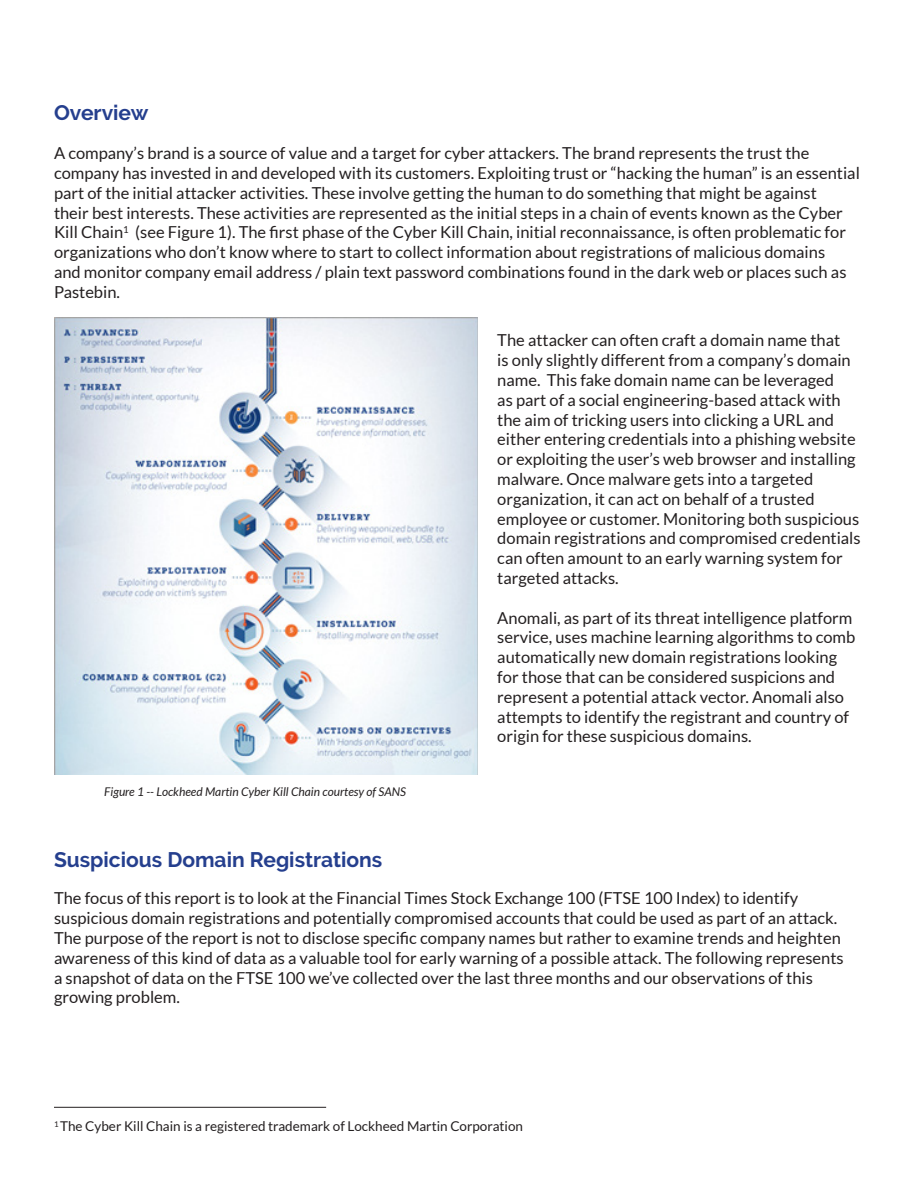
<style>
.page{position:relative;width:918px;height:1188px;background:#fff}
.page>*{position:absolute;margin:0;border:0;box-sizing:border-box;transform-origin:0 0}
.t1{font:700 21px "Raleway";color:#253f8e}
.t2{font:16.5px/19.8px "Lato";color:#231f20}
.t3{font:13.5px "Lato";color:#231f20}
.t4{font:italic 12px "Lato";color:#231f20}
</style>
<div class="page">
<img style="left:54px;top:318px;width:423px;height:457px">
<hr style="left:54px;top:1107px;width:272px;height:1px;background:#231f20">
<p class="t1" style="left:54px;top:100px;width:96px">Overview</p>
<p class="t2" style="left:54px;top:143px;width:807px">A company’s brand is a source of value and a target for cyber attackers. The brand represents the trust the company has invested in and developed with its customers. Exploiting trust or “hacking the human” is an essential part of the initial attacker activities. These involve getting the human to do something that might be against<br>their best interests. These activities are represented as the initial steps in a chain of events known as the Cyber Kill Chain<sup>1</sup> (see Figure 1). The first phase of the Cyber Kill Chain, initial reconnaissance, is often problematic for organizations who don’t know where to start to collect information about registrations of malicious domains<br>and monitor company email address / plain text password combinations found in the dark web or places such as Pastebin.</p>
<p class="t2" style="left:497px;top:330px;width:365px">The attacker can often craft a domain name that<br>is only slightly different from a company’s domain name. This fake domain name can be leveraged<br>as part of a social engineering-based attack with the aim of tricking users into clicking a URL and either entering credentials into a phishing website or exploiting the user’s web browser and installing malware. Once malware gets into a targeted organization, it can act on behalf of a trusted employee or customer. Monitoring both suspicious domain registrations and compromised credentials can often amount to an early warning system for targeted attacks.</p>
<p class="t2" style="left:497px;top:608px;width:360px">Anomali, as part of its threat intelligence platform service, uses machine learning algorithms to comb automatically new domain registrations looking for those that can be considered suspicions and represent a potential attack vector. Anomali also attempts to identify the registrant and country of origin for these suspicious domains.</p>
<p class="t4" style="left:104px;top:785px;width:303px">Figure 1 -- Lockheed Martin Cyber Kill Chain courtesy of SANS</p>
<p class="t1" style="left:54px;top:847px;width:330px">Suspicious Domain Registrations</p>
<p class="t2" style="left:54px;top:888px;width:791px">The focus of this report is to look at the Financial Times Stock Exchange 100 (FTSE 100 Index) to identify suspicious domain registrations and potentially compromised accounts that could be used as part of an attack.<br>The purpose of the report is not to disclose specific company names but rather to examine trends and heighten awareness of this kind of data as a valuable tool for early warning of a possible attack. The following represents</p>
<p class="t2" style="left:54px;top:968px;width:761px">a snapshot of data on the FTSE 100 we’ve collected over the last three months and our observations of this growing problem.</p>
<p class="t3" style="left:54px;top:1119px;width:471px"><sup>1</sup> The Cyber Kill Chain is a registered trademark of Lockheed Martin Corporation</p>
</div>
